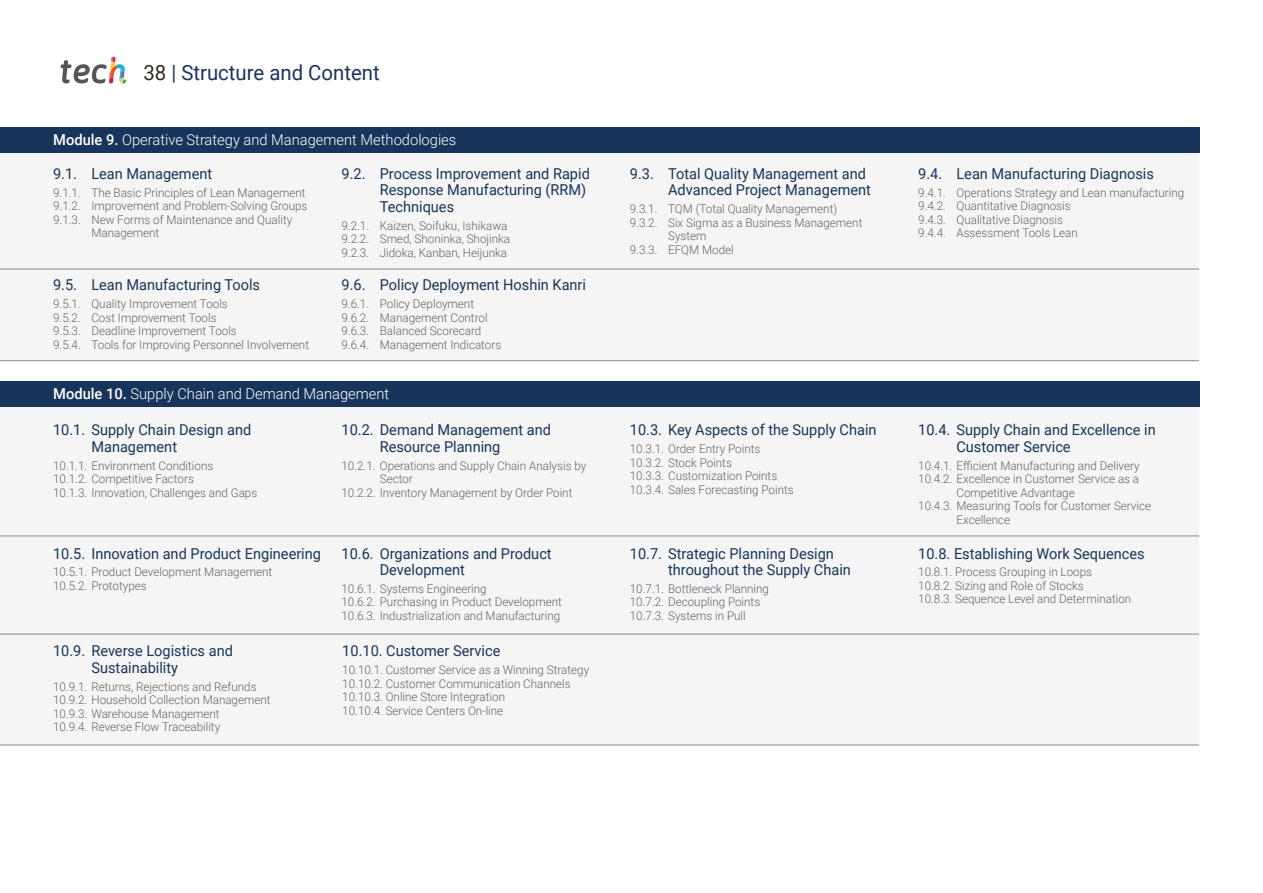
<style>
.page{position:relative;width:1263px;height:893px;background:#fff}
.page>*{position:absolute;margin:0;border:0;box-sizing:border-box;transform-origin:0 0}
.t1{font:21px "Roboto";color:#1a355c}
.t2{font:15px/16.5px "Roboto";color:#17355b}
.t3{font:300 15px "Roboto";color:#fff}
.t4{font:300 12px/13.5px "Roboto";color:#61646a}
.s1{color:#312e20}
.s2{font-weight:500}
</style>
<div class="page">
<div style="left:0;top:381px;width:1199px;height:364px;background:#f4f5f4"></div>
<div style="left:0;top:128px;width:1199px;height:232px;background:#f4f5f4"></div>
<div style="left:0;top:128px;width:1199px;height:25px;background:#17355b"></div>
<hr style="left:0;top:360px;width:1199px;height:1px;background:#878a8e">
<hr style="left:0;top:269px;width:1199px;height:1px;background:#878a8e">
<div style="left:0;top:381px;width:1199px;height:26px;background:#17355b"></div>
<hr style="left:0;top:634px;width:1199px;height:1px;background:#878a8e">
<hr style="left:0;top:536px;width:1199px;height:1px;background:#878a8e">
<hr style="left:0;top:745px;width:1199px;height:1px;background:#878a8e">
<svg style="left:61px;top:57px;width:65px;height:27px"></svg>
<h1 class="t1" style="left:144px;top:57px;width:238px"><span class="s1">38</span> | Structure and Content</h1>
<p class="t3" style="left:53px;top:129px;width:405px"><span class="s2">Module 9.</span> Operative Strategy and Management Methodologies</p>
<p class="t2" style="left:53px;top:165px;width:161px">9.1. Lean Management</p>
<p class="t4" style="left:53px;top:185px;width:254px">9.1.1. The Basic Principles of Lean Management</p>
<p class="t4" style="left:53px;top:199px;width:256px">9.1.2. Improvement and Problem-Solving Groups</p>
<p class="t4" style="left:53px;top:212px;width:241px">9.1.3. New Forms of Maintenance and Quality</p>
<p class="t4" style="left:91px;top:226px;width:69px">Management</p>
<p class="t2" style="left:53px;top:276px;width:208px">9.5. Lean Manufacturing Tools</p>
<p class="t4" style="left:53px;top:297px;width:257px">9.5.1. Quality Improvement Tools<br>9.5.2. Cost Improvement Tools<br>9.5.3. Deadline Improvement Tools<br>9.5.4. Tools for Improving Personnel Involvement</p>
<p class="t2" style="left:380px;top:165px;width:212px;text-indent:-38px">9.2. Process Improvement and Rapid<br>Response Manufacturing (RRM)<br>Techniques</p>
<p class="t4" style="left:341px;top:218px;width:170px">9.2.1. Kaizen, Soifuku, Ishikawa<br>9.2.2. Smed, Shoninka, Shojinka<br>9.2.3. Jidoka, Kanban, Heijunka</p>
<p class="t2" style="left:341px;top:276px;width:246px">9.6. Policy Deployment Hoshin Kanri</p>
<p class="t4" style="left:341px;top:297px;width:161px">9.6.1. Policy Deployment<br>9.6.2. Management Control<br>9.6.3. Balanced Scorecard<br>9.6.4. Management Indicators</p>
<p class="t3" style="left:53px;top:384px;width:338px"><span class="s2">Module 10.</span> Supply Chain and Demand Management</p>
<p class="t2" style="left:91px;top:421px;width:161px;text-indent:-38px">10.1. Supply Chain Design and<br>Management</p>
<p class="t4" style="left:53px;top:458px;width:206px">10.1.1. Environment Conditions<br>10.1.2. Competitive Factors<br>10.1.3. Innovation, Challenges and Gaps</p>
<p class="t2" style="left:53px;top:544px;width:269px">10.5. Innovation and Product Engineering</p>
<p class="t4" style="left:53px;top:565px;width:221px">10.5.1. Product Development Management<br>10.5.2. Prototypes</p>
<p class="t2" style="left:91px;top:642px;width:143px;text-indent:-38px">10.9. Reverse Logistics and<br>Sustainability</p>
<p class="t4" style="left:53px;top:679px;width:219px">10.9.1. Returns, Rejections and Refunds 10.9.2. Household Collection Management 10.9.3. Warehouse Management<br>10.9.4. Reverse Flow Traceability</p>
<p class="t2" style="left:380px;top:421px;width:173px;text-indent:-38px">10.2. Demand Management and<br>Resource Planning</p>
<p class="t4" style="left:341px;top:458px;width:246px">10.2.1. Operations and Supply Chain Analysis by</p>
<p class="t4" style="left:380px;top:472px;width:34px">Sector</p>
<p class="t4" style="left:341px;top:485px;width:232px">10.2.2. Inventory Management by Order Point</p>
<p class="t2" style="left:380px;top:544px;width:173px;text-indent:-38px">10.6. Organizations and Product<br>Development</p>
<p class="t4" style="left:341px;top:581px;width:222px">10.6.1. Systems Engineering<br>10.6.2. Purchasing in Product Development<br>10.6.3. Industrialization and Manufacturing</p>
<p class="t2" style="left:342px;top:642px;width:160px">10.10. Customer Service</p>
<p class="t4" style="left:342px;top:663px;width:248px">10.10.1. Customer Service as a Winning Strategy 10.10.2. Customer Communication Channels 10.10.3. Online Store Integration<br>10.10.4. Service Centers On-line</p>
<p class="t2" style="left:668px;top:165px;width:204px;text-indent:-38px">9.3. Total Quality Management and<br>Advanced Project Management</p>
<p class="t4" style="left:630px;top:202px;width:209px">9.3.1. TQM (Total Quality Management)</p>
<p class="t4" style="left:630px;top:215px;width:234px">9.3.2. Six Sigma as a Business Management</p>
<p class="t4" style="left:668px;top:229px;width:40px">System</p>
<p class="t4" style="left:630px;top:242px;width:105px">9.3.3. EFQM Model</p>
<p class="t2" style="left:630px;top:421px;width:248px">10.3. Key Aspects of the Supply Chain</p>
<p class="t4" style="left:630px;top:442px;width:165px">10.3.1. Order Entry Points<br>10.3.2. Stock Points<br>10.3.3. Customization Points<br>10.3.4. Sales Forecasting Points</p>
<p class="t2" style="left:668px;top:544px;width:184px;text-indent:-38px">10.7. Strategic Planning Design throughout the Supply Chain</p>
<p class="t4" style="left:630px;top:581px;width:141px">10.7.1. Bottleneck Planning<br>10.7.2. Decoupling Points<br>10.7.3. Systems in Pull</p>
<p class="t2" style="left:918px;top:165px;width:237px">9.4. Lean Manufacturing Diagnosis</p>
<p class="t4" style="left:918px;top:185px;width:268px">9.4.1. Operations Strategy and Lean manufacturing 9.4.2. Quantitative Diagnosis<br>9.4.3. Qualitative Diagnosis<br>9.4.4. Assessment Tools Lean</p>
<p class="t2" style="left:956px;top:421px;width:201px;text-indent:-38px">10.4. Supply Chain and Excellence in<br>Customer Service</p>
<p class="t4" style="left:918px;top:458px;width:223px">10.4.1. Efficient Manufacturing and Delivery</p>
<p class="t4" style="left:918px;top:472px;width:222px">10.4.2. Excellence in Customer Service as a</p>
<p class="t4" style="left:956px;top:485px;width:120px">Competitive Advantage</p>
<p class="t4" style="left:918px;top:499px;width:234px">10.4.3. Measuring Tools for Customer Service</p>
<p class="t4" style="left:956px;top:512px;width:55px">Excellence</p>
<p class="t2" style="left:918px;top:544px;width:228px">10.8. Establishing Work Sequences</p>
<p class="t4" style="left:918px;top:565px;width:215px">10.8.1. Process Grouping in Loops<br>10.8.2. Sizing and Role of Stocks<br>10.8.3. Sequence Level and Determination</p>
</div>
